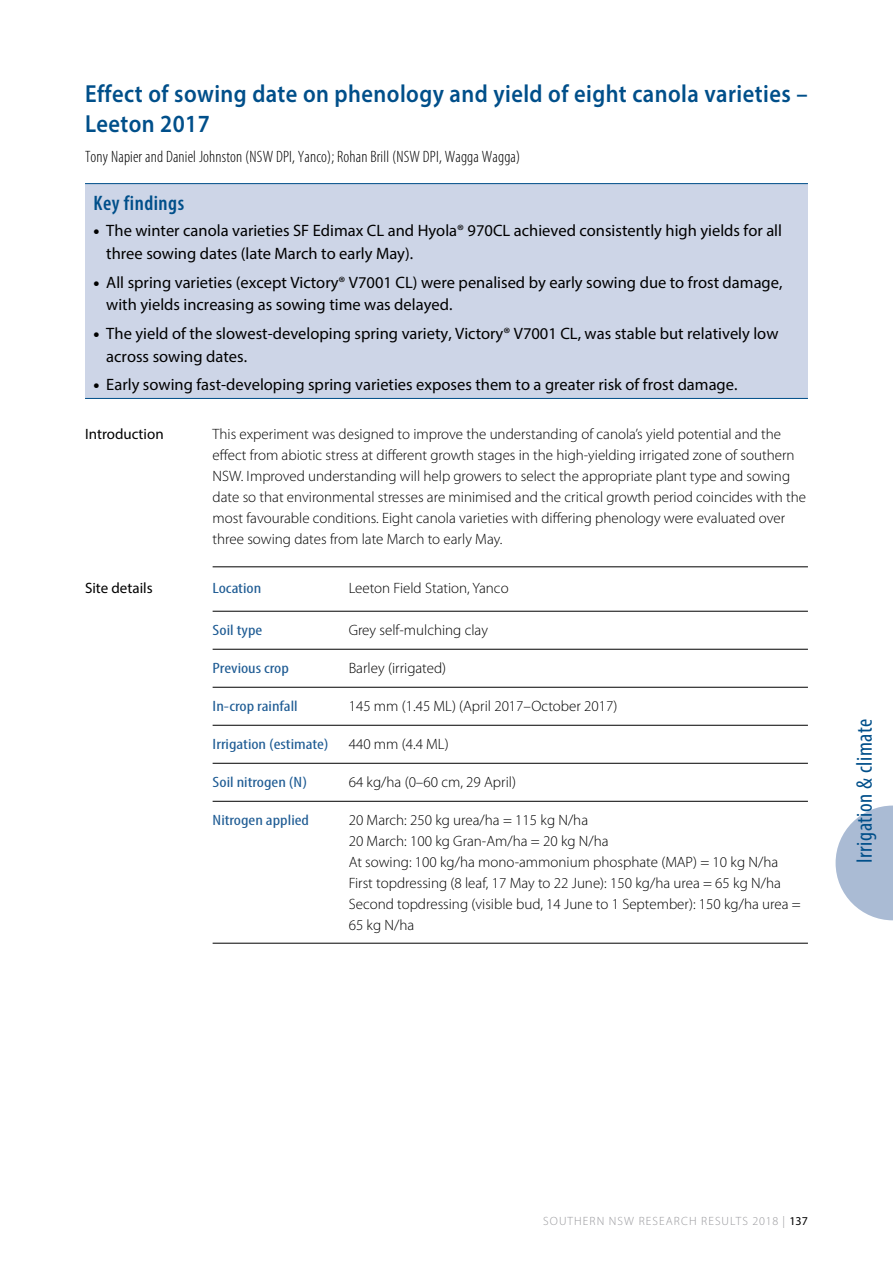
<style>
.page{position:relative;width:893px;height:1263px;background:#fff}
.page>*{position:absolute;margin:0;border:0;box-sizing:border-box;transform-origin:0 0}
.t1{font:600 24.75px/30px "Myriad Pro";letter-spacing:.02em;color:#004f8a;scale:.91 1}
.t2{font:condensed 22.5px "Myriad Pro";letter-spacing:.025em;color:#004f8a}
.t3{font:600 condensed 21px "Myriad Pro";letter-spacing:.025em;color:#004f8a}
.t4{font:16.5px/22.5px "Myriad Pro";color:#000}
.t5{font:300 condensed 16.5px "Myriad Pro";letter-spacing:.01em;color:#000}
.t6{font:300 15px/21px "Myriad Pro";color:#000}
.t7{font:condensed 15px "Myriad Pro";color:#1f5c94;scale:1.25 1}
.t8{font:15px "Myriad Pro";color:#000}
.t9{font:300 12px "Myriad Pro";letter-spacing:.09em;color:#98989c}
.s1{font-weight:900}
.s2{font-weight:400;color:#000}
</style>
<div class="page">
<svg style="left:836px;top:805px;width:57px;height:115px"></svg>
<div style="left:85px;top:183px;width:723px;height:36px;background:#cdd5e7"></div>
<hr style="left:85px;top:183px;width:723px;height:1px;background:#004f8a">
<div style="left:85px;top:215px;width:723px;height:52px;background:#cdd5e7"></div>
<div style="left:85px;top:267px;width:723px;height:51px;background:#cdd5e7"></div>
<div style="left:85px;top:318px;width:723px;height:52px;background:#cdd5e7"></div>
<div style="left:85px;top:369px;width:723px;height:30px;background:#cdd5e7"></div>
<hr style="left:85px;top:398px;width:723px;height:1px;background:#004f8a">
<hr style="left:213px;top:566px;width:595px;height:1px;background:#000">
<hr style="left:213px;top:611px;width:595px;height:1px;background:#000">
<hr style="left:213px;top:649px;width:595px;height:1px;background:#000">
<hr style="left:213px;top:687px;width:595px;height:1px;background:#000">
<hr style="left:213px;top:725px;width:595px;height:1px;background:#000">
<hr style="left:213px;top:763px;width:595px;height:1px;background:#000">
<hr style="left:213px;top:801px;width:595px;height:1px;background:#000">
<hr style="left:213px;top:943px;width:595px;height:1px;background:#000">
<h1 class="t1" style="left:85px;top:78px;width:796px">Effect of sowing date on phenology and yield of eight canola varieties –<br>Leeton 2017</h1>
<p class="t5" style="left:85px;top:148px;width:437px">Tony Napier and Daniel Johnston (NSW DPI, Yanco); Rohan Brill (NSW DPI, Wagga Wagga)</p>
<h3 class="t3" style="left:94px;top:191px;width:92px">Key findings</h3>
<p class="t4" style="left:106px;top:219px;width:677px;text-indent:-13px"><span class="s1">•</span> The winter canola varieties SF Edimax CL and Hyola® 970CL achieved consistently high yields for all three sowing dates (late March to early May).</p>
<p class="t4" style="left:106px;top:271px;width:678px;text-indent:-13px"><span class="s1">•</span> All spring varieties (except Victory® V7001 CL) were penalised by early sowing due to frost damage, with yields increasing as sowing time was delayed.</p>
<p class="t4" style="left:106px;top:322px;width:674px;text-indent:-13px"><span class="s1">•</span> The yield of the slowest-developing spring variety, Victory® V7001 CL, was stable but relatively low across sowing dates.</p>
<p class="t4" style="left:94px;top:373px;width:645px"><span class="s1">•</span> Early sowing fast-developing spring varieties exposes them to a greater risk of frost damage.</p>
<p class="t8" style="left:85px;top:425px;width:80px">Introduction</p>
<p class="t6" style="left:213px;top:424px;width:595px">This experiment was designed to improve the understanding of canola’s yield potential and the effect from abiotic stress at different growth stages in the high-yielding irrigated zone of southern NSW. Improved understanding will help growers to select the appropriate plant type and sowing date so that environmental stresses are minimised and the critical growth period coincides with the most favourable conditions. Eight canola varieties with differing phenology were evaluated over three sowing dates from late March to early May.</p>
<p class="t8" style="left:85px;top:578px;width:69px">Site details</p>
<p class="t7" style="left:213px;top:579px;width:40px">Location</p>
<p class="t6" style="left:349px;top:577px;width:161px">Leeton Field Station, Yanco</p>
<p class="t7" style="left:213px;top:621px;width:41px">Soil type</p>
<p class="t6" style="left:349px;top:620px;width:141px">Grey self-mulching clay</p>
<p class="t7" style="left:213px;top:659px;width:62px">Previous crop</p>
<p class="t6" style="left:349px;top:658px;width:99px">Barley (irrigated)</p>
<p class="t7" style="left:213px;top:697px;width:70px">In-crop rainfall</p>
<p class="t6" style="left:349px;top:696px;width:270px">145 mm (1.45 ML) (April 2017–October 2017)</p>
<p class="t7" style="left:213px;top:735px;width:94px">Irrigation (estimate)</p>
<p class="t6" style="left:349px;top:734px;width:101px">440 mm (4.4 ML)</p>
<p class="t7" style="left:213px;top:773px;width:77px">Soil nitrogen (N)</p>
<p class="t6" style="left:349px;top:772px;width:169px">64 kg/ha (0–60 cm, 29 April)</p>
<p class="t7" style="left:213px;top:811px;width:79px">Nitrogen applied</p>
<p class="t6" style="left:349px;top:810px;width:454px">20 March: 250 kg urea/ha = 115 kg N/ha<br>20 March: 100 kg Gran-Am/ha = 20 kg N/ha<br>At sowing: 100 kg/ha mono-ammonium phosphate (MAP) = 10 kg N/ha First topdressing (8 leaf, 17 May to 22 June): 150 kg/ha urea = 65 kg N/ha Second topdressing (visible bud, 14 June to 1 September): 150 kg/ha urea = 65 kg N/ha</p>
<h2 class="t2" style="left:851px;top:863px;width:146px;rotate:-90deg">Irrigation &amp; climate</h2>
<p class="t9" style="left:543px;top:1215px;width:266px">SOUTHERN NSW RESEARCH RESULTS 2018 | <span class="s2">137</span></p>
</div>
